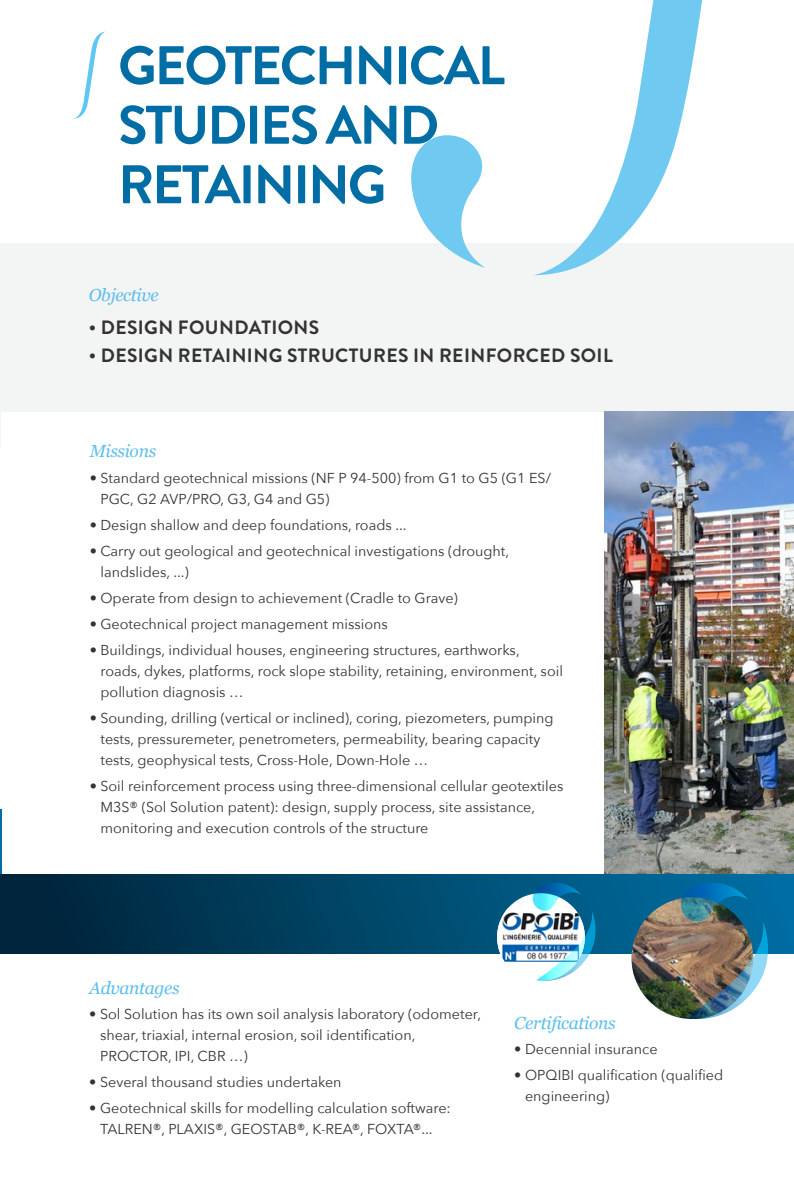
<style>
.page{position:relative;width:794px;height:1191px;background:#fff}
.page>*{position:absolute;margin:0;border:0;box-sizing:border-box;transform-origin:0 0}
.t1{font:700 54.25px/59.5px "Brandon Grotesque";letter-spacing:-.04em;color:#006da4}
.t2{font:700 19.25px "Brandon Grotesque";letter-spacing:.02em;color:#333334}
.t3{font:italic 17.5px "Georgia";letter-spacing:-.02em;color:#5bbfed}
.t4{font:14.35px/21px "Avenir Next";color:#333334}
</style>
<div class="page">
<div style="left:2px;top:243px;width:792px;height:169px;background:#f3f4f4"></div>
<hr style="left:0;top:243px;width:1px;height:203px;background:#f3f4f4">
<svg style="left:411px;top:0;width:292px;height:275px"></svg>
<hr style="left:0;top:809px;width:1px;height:79px;background:#006da4">
<svg style="left:74px;top:32px;width:31px;height:87px"></svg>
<img style="left:604px;top:412px;width:190px;height:462px">
<div style="left:0;top:874px;width:794px;height:79px;background:linear-gradient(to right,#002236,#0071a5)"></div>
<img style="left:631px;top:897px;width:122px;height:122px;border-radius:61px">
<img style="left:680px;top:882px;width:88px;height:137px">
<div style="left:497px;top:893px;width:88px;height:88px;background:#fff;border-radius:50%"></div>
<img style="left:497px;top:907px;width:35px;height:55px">
<svg style="left:532px;top:882px;width:64px;height:99px"></svg>
<h1 class="t1" style="left:118px;top:37px;width:388px">GEOTECHNICAL<br>STUDIES AND<br>RETAINING</h1>
<p class="t3" style="left:89px;top:282px;width:71px">Objective</p>
<h2 class="t2" style="left:89px;top:314px;width:232px">• DESIGN FOUNDATIONS</h2>
<h2 class="t2" style="left:89px;top:342px;width:525px">• DESIGN RETAINING STRUCTURES IN REINFORCED SOIL</h2>
<p class="t3" style="left:90px;top:439px;width:68px">Missions</p>
<p class="t4" style="left:100px;top:467px;width:452px;text-indent:-11px">• Standard geotechnical missions (NF P 94-500) from G1 to G5 (G1 ES/<br>PGC, G2 AVP/PRO, G3, G4 and G5)</p>
<p class="t4" style="left:90px;top:514px;width:318px">• Design shallow and deep foundations, roads ...</p>
<p class="t4" style="left:100px;top:540px;width:410px;text-indent:-11px">• Carry out geological and geotechnical investigations (drought, landslides, ...)</p>
<p class="t4" style="left:90px;top:587px;width:370px">• Operate from design to achievement (Cradle to Grave)</p>
<p class="t4" style="left:90px;top:613px;width:300px">• Geotechnical project management missions</p>
<p class="t4" style="left:100px;top:639px;width:464px;text-indent:-11px">• Buildings, individual houses, engineering structures, earthworks, roads, dykes, platforms, rock slope stability, retaining, environment, soil pollution diagnosis …</p>
<p class="t4" style="left:100px;top:706px;width:454px;text-indent:-11px">• Sounding, drilling (vertical or inclined), coring, piezometers, pumping tests, pressuremeter, penetrometers, permeability, bearing capacity tests, geophysical tests, Cross-Hole, Down-Hole …</p>
<p class="t4" style="left:100px;top:774px;width:464px;text-indent:-11px">• Soil reinforcement process using three-dimensional cellular geotextiles<br>M3S® (Sol Solution patent): design, supply process, site assistance, monitoring and execution controls of the structure</p>
<p class="t3" style="left:89px;top:975px;width:92px">Advantages</p>
<p class="t4" style="left:100px;top:1003px;width:382px;text-indent:-11px">• Sol Solution has its own soil analysis laboratory (odometer, shear, triaxial, internal erosion, soil identification,<br>PROCTOR, IPI, CBR …)</p>
<p class="t4" style="left:89px;top:1071px;width:254px">• Several thousand studies undertaken</p>
<p class="t4" style="left:89px;top:1097px;width:363px;text-align:center">• Geotechnical skills for modelling calculation software:<br>TALREN®, PLAXIS®, GEOSTAB®, K-REA®, FOXTA®...</p>
<p class="t3" style="left:514px;top:1009px;width:103px">Certifications</p>
<p class="t4" style="left:514px;top:1038px;width:145px">• Decennial insurance</p>
<p class="t4" style="left:525px;top:1064px;width:200px;text-indent:-11px">• OPQIBI qualification (qualified engineering)</p>
</div>
